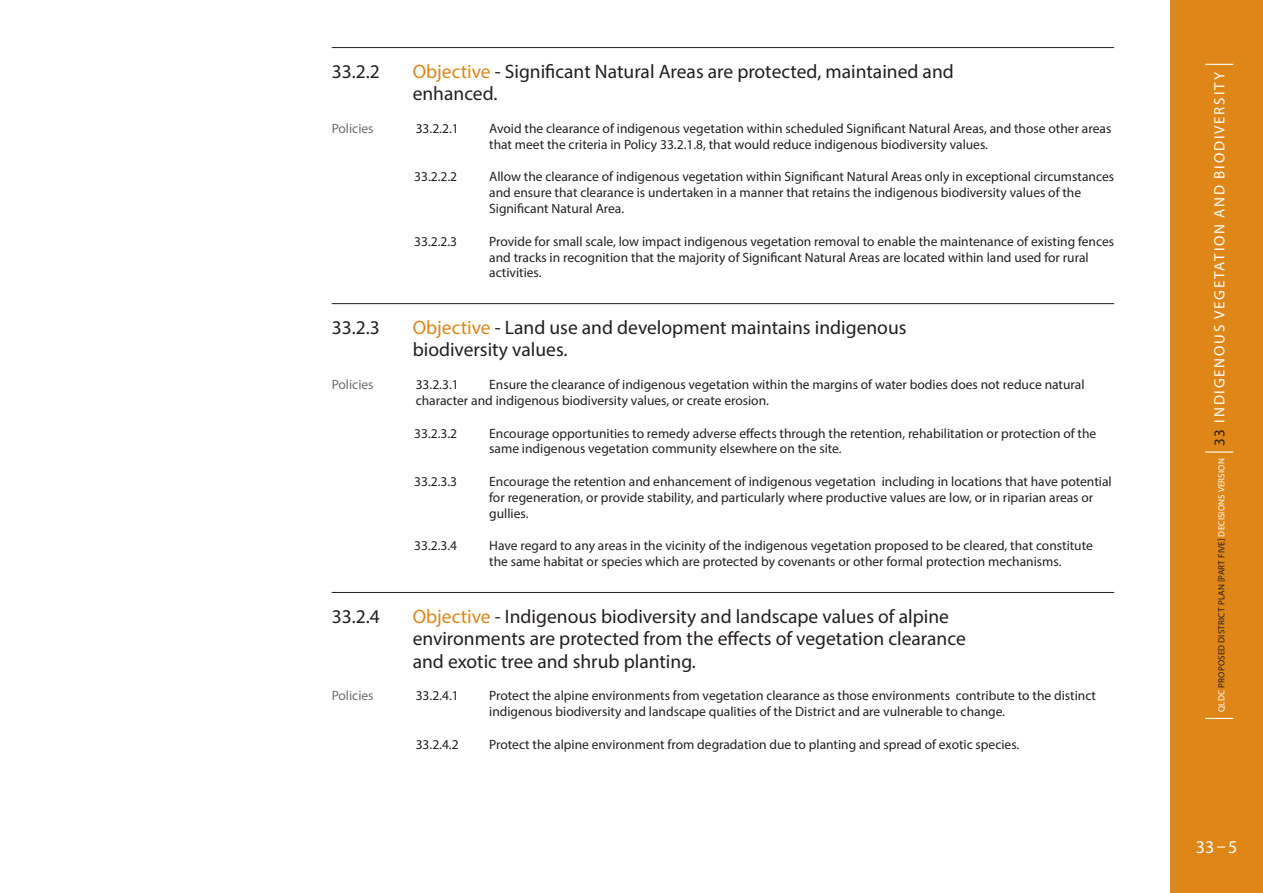
<style>
.page{position:relative;width:1263px;height:893px;background:#fff}
.page>*{position:absolute;margin:0;border:0;box-sizing:border-box;transform-origin:0 0}
.t1{font:19.5px/22.5px "Myriad Pro";color:#231f20}
.t2{font:18px "Myriad Pro";color:#fff}
.t3{font:15px "Myriad Pro";letter-spacing:.12em;color:#fff}
.t4{font:13.5px/15.8px "Myriad Pro";color:#231f20}
.t5{font:13.5px "Myriad Pro";color:#6c6d70}
.s1{color:#df8619}
.s2{font-size:9px}
.s3{font-size:9px;color:#231f20}
.s4{color:#231f20}
</style>
<div class="page">
<div style="left:1170px;top:0;width:93px;height:893px;background:#df8619"></div>
<svg style="left:1205px;top:718px;width:28px;height:1px"></svg>
<hr style="left:1205px;top:451px;width:28px;height:2px;background:#fff">
<svg style="left:1205px;top:64px;width:28px;height:1px"></svg>
<hr style="left:332px;top:47px;width:782px;height:1px;background:#231f20">
<hr style="left:332px;top:303px;width:782px;height:1px;background:#231f20">
<hr style="left:332px;top:592px;width:782px;height:1px;background:#231f20">
<h1 class="t1" style="left:332px;top:60px;width:50px">33.2.2</h1>
<h1 class="t1" style="left:413px;top:60px;width:543px"><span class="s1">Objective</span> - Significant Natural Areas are protected, maintained and enhanced.</h1>
<p class="t5" style="left:332px;top:120px;width:43px">Policies</p>
<p class="t4" style="left:416px;top:120px;width:45px">33.2.2.1</p>
<p class="t4" style="left:489px;top:120px;width:624px">Avoid the clearance of indigenous vegetation within scheduled Significant Natural Areas, and those other areas that meet the criteria in Policy 33.2.1.8, that would reduce indigenous biodiversity values.</p>
<p class="t4" style="left:414px;top:169px;width:45px">33.2.2.2</p>
<p class="t4" style="left:489px;top:169px;width:626px">Allow the clearance of indigenous vegetation within Significant Natural Areas only in exceptional circumstances and ensure that clearance is undertaken in a manner that retains the indigenous biodiversity values of the<br>Significant Natural Area.</p>
<p class="t4" style="left:414px;top:233px;width:45px">33.2.2.3</p>
<p class="t4" style="left:489px;top:233px;width:626px">Provide for small scale, low impact indigenous vegetation removal to enable the maintenance of existing fences and tracks in recognition that the majority of Significant Natural Areas are located within land used for rural activities.</p>
<h1 class="t1" style="left:332px;top:316px;width:50px">33.2.3</h1>
<h1 class="t1" style="left:413px;top:316px;width:495px"><span class="s1">Objective</span> - Land use and development maintains indigenous biodiversity values.</h1>
<p class="t5" style="left:332px;top:376px;width:43px">Policies</p>
<p class="t4" style="left:416px;top:376px;width:45px">33.2.3.1</p>
<p class="t4" style="left:416px;top:376px;width:670px;text-indent:73px">Ensure the clearance of indigenous vegetation within the margins of water bodies does not reduce natural character and indigenous biodiversity values, or create erosion.</p>
<p class="t4" style="left:414px;top:425px;width:45px">33.2.3.2</p>
<p class="t4" style="left:489px;top:425px;width:609px">Encourage opportunities to remedy adverse effects through the retention, rehabilitation or protection of the same indigenous vegetation community elsewhere on the site.</p>
<p class="t4" style="left:414px;top:473px;width:45px">33.2.3.3</p>
<p class="t4" style="left:489px;top:473px;width:624px">Encourage the retention and enhancement of indigenous vegetation including in locations that have potential for regeneration, or provide stability, and particularly where productive values are low, or in riparian areas or gullies.</p>
<p class="t4" style="left:414px;top:538px;width:45px">33.2.3.4</p>
<p class="t4" style="left:489px;top:538px;width:605px">Have regard to any areas in the vicinity of the indigenous vegetation proposed to be cleared, that constitute the same habitat or species which are protected by covenants or other formal protection mechanisms.</p>
<h1 class="t1" style="left:332px;top:604px;width:50px">33.2.4</h1>
<h1 class="t1" style="left:413px;top:604px;width:554px"><span class="s1">Objective</span> - Indigenous biodiversity and landscape values of alpine environments are protected from the effects of vegetation clearance and exotic tree and shrub planting.</h1>
<p class="t5" style="left:332px;top:687px;width:43px">Policies</p>
<p class="t4" style="left:416px;top:688px;width:45px">33.2.4.1</p>
<p class="t4" style="left:489px;top:688px;width:608px">Protect the alpine environments from vegetation clearance as those environments contribute to the distinct indigenous biodiversity and landscape qualities of the District and are vulnerable to change.</p>
<p class="t4" style="left:416px;top:736px;width:45px">33.2.4.2</p>
<p class="t4" style="left:489px;top:736px;width:532px">Protect the alpine environment from degradation due to planting and spread of exotic species.</p>
<p class="t3" style="left:1210px;top:712px;width:641px;rotate:-90deg"><span class="s2">QLDC</span> <span class="s3">PROPOSED DISTRICT PLAN [PART FIVE]</span> <span class="s2">DECISIONS VERSION</span> <span class="s4">33</span> indi geno us vegetation and Biodiversity</p>
<h2 class="t2" style="left:1196px;top:836px;width:43px">33–5</h2>
</div>
